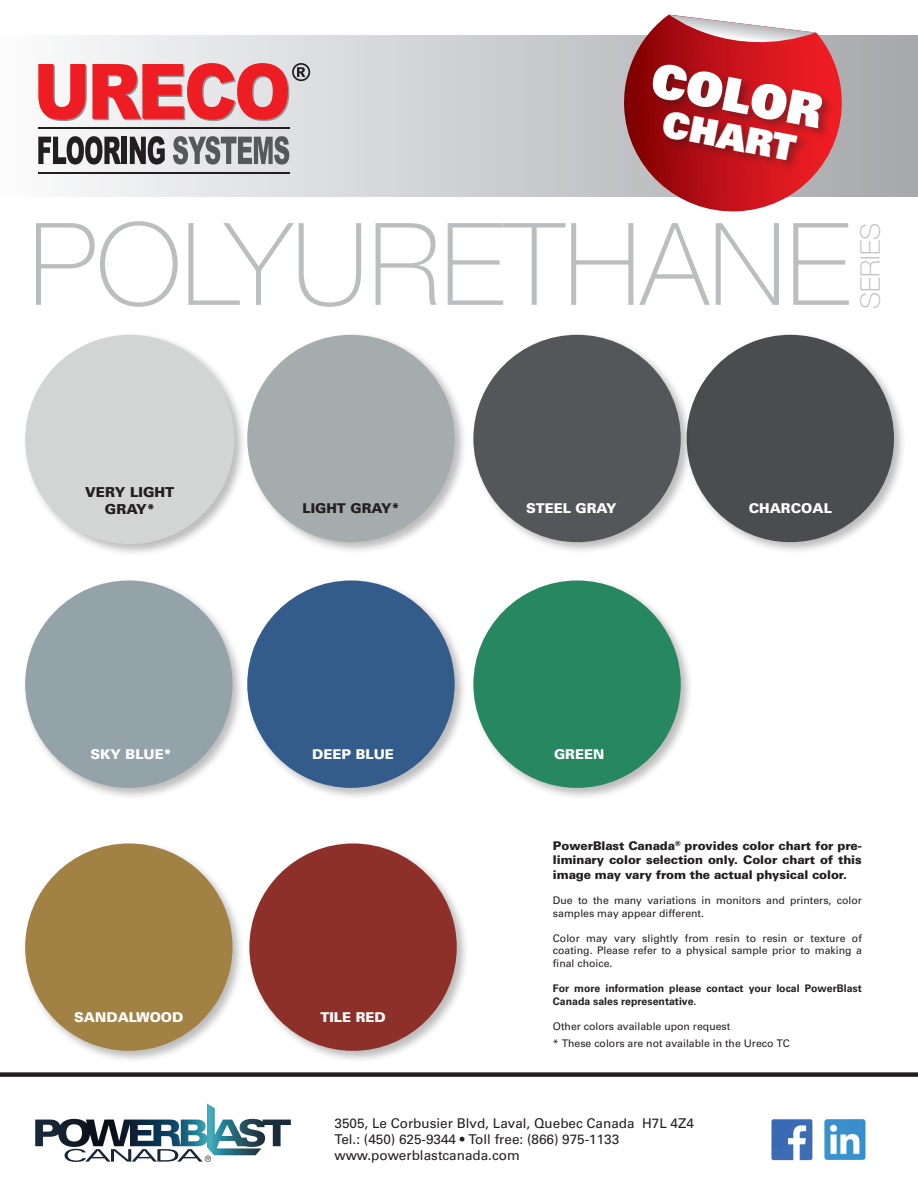
<style>
.page{position:relative;width:918px;height:1188px;background:#fff}
.page>*{position:absolute;margin:0;border:0;box-sizing:border-box;transform-origin:0 0}
.t1{font:100 114.45px "Helvetica Neue LT Std";color:#bcbdc0}
.t2{font:900 46.5px "Univers";color:#fff}
.t3{font:900 36px "Univers";color:#fff}
.t4{font:100 27px "Helvetica Neue LT Std";color:#bcbdc0}
.t5{font:900 13.8px/16.5px "Univers";color:#231f20;text-align:center}
.t6{font:13.5px/16.2px "Univers";color:#231f20}
.t7{font:900 13.5px "Univers";color:#fff}
.t8{font:900 13.5px "Univers";color:#231f20}
.t9{font:900 12px/14.4px "Univers";letter-spacing:-.01em;color:#231f20;text-align:justify}
.t10{font:10.5px/12.6px "Univers";color:#231f20}
.t11{font:700 10.5px/12.6px "Univers";color:#231f20}
.s1{font-size:13.8px}
</style>
<div class="page">
<svg style="left:38px;top:36px;width:880px;height:160px;background:#cfd0d2"></svg>
<svg style="left:622px;top:19px;width:222px;height:193px"></svg>
<svg style="left:663px;top:14px;width:170px;height:48px"></svg>
<div style="left:650px;top:62px;width:184px;height:110px;background:#231f20;opacity:.4"></div>
<div style="left:470px;top:577px;width:223px;height:223px;background:#231f20;opacity:.3"></div>
<div style="left:473px;top:580px;width:208px;height:208px;background:#268760;border-radius:50%"></div>
<div style="left:246px;top:840px;width:223px;height:223px;background:#231f20;opacity:.3"></div>
<div style="left:249px;top:843px;width:208px;height:208px;background:#8e302a;border-radius:50%"></div>
<div style="left:22px;top:840px;width:223px;height:223px;background:#231f20;opacity:.3"></div>
<div style="left:25px;top:843px;width:208px;height:208px;background:#a18144;border-radius:50%"></div>
<div style="left:244px;top:577px;width:223px;height:223px;background:#231f20;opacity:.3"></div>
<div style="left:247px;top:580px;width:208px;height:208px;background:#335c8a;border-radius:50%"></div>
<div style="left:684px;top:332px;width:223px;height:223px;background:#231f20;opacity:.3"></div>
<div style="left:687px;top:335px;width:207px;height:207px;background:#4b4c4d;border-radius:50%"></div>
<div style="left:22px;top:577px;width:223px;height:223px;background:#231f20;opacity:.3"></div>
<div style="left:25px;top:580px;width:208px;height:208px;background:#94a2aa;border-radius:50%"></div>
<div style="left:470px;top:332px;width:223px;height:223px;background:#231f20;opacity:.3"></div>
<div style="left:473px;top:335px;width:208px;height:207px;background:#54565a;border-radius:50%"></div>
<div style="left:244px;top:332px;width:223px;height:223px;background:#231f20;opacity:.3"></div>
<div style="left:247px;top:335px;width:208px;height:207px;background:#a4acae;border-radius:50%"></div>
<hr style="left:38px;top:127px;width:251px;height:1px;background:#231f20">
<hr style="left:38px;top:172px;width:251px;height:2px;background:#231f20">
<svg style="left:38px;top:136px;width:83px;height:29px"></svg>
<div style="left:122px;top:137px;width:5px;height:27px;background:#231f20"></div>
<svg style="left:130px;top:136px;width:35px;height:29px"></svg>
<svg style="left:173px;top:136px;width:116px;height:29px;background:#929394"></svg>
<svg style="left:38px;top:63px;width:272px;height:58px;background:#e57175"></svg>
<div style="left:23px;top:332px;width:224px;height:224px;background:#231f20;opacity:.3"></div>
<div style="left:25px;top:335px;width:209px;height:209px;background:#d2d5d4;border-radius:50%"></div>
<div style="left:0;top:1072px;width:918px;height:5px;background:#231f20"></div>
<img style="left:771px;top:1119px;width:42px;height:42px">
<img style="left:824px;top:1119px;width:42px;height:41px">
<svg style="left:35px;top:1104px;width:256px;height:58px"></svg>
<h2 class="t2" style="left:658px;top:49px;width:174px;rotate:11deg">COLOR</h2>
<h3 class="t3" style="left:668px;top:100px;width:136px;rotate:11deg">CHART</h3>
<h1 class="t1" style="left:29px;top:199px;width:823px">POLYURETHANE</h1>
<h3 class="t4" style="left:855px;top:309px;width:87px;rotate:-90deg">SERIES</h3>
<h3 class="t5" style="left:85px;top:484px;width:91px">VERY LIGHT<br>GRAY*</h3>
<p class="t7" style="left:90px;top:746px;width:83px">SKY BLUE<span class="s1">*</span></p>
<p class="t8" style="left:303px;top:500px;width:98px">LIGHT GRAY<span class="s1">*</span></p>
<p class="t7" style="left:526px;top:500px;width:92px">STEEL GRAY</p>
<p class="t7" style="left:312px;top:745px;width:83px">DEEP BLUE</p>
<p class="t7" style="left:554px;top:745px;width:52px">GREEN</p>
<p class="t7" style="left:749px;top:500px;width:85px">CHARCOAL</p>
<p class="t7" style="left:74px;top:1008px;width:111px">SANDALWOOD</p>
<p class="t7" style="left:320px;top:1008px;width:67px">TILE RED</p>
<p class="t9" style="left:553px;top:838px;width:310px">PowerBlast Canada<sup>®</sup> provides color chart for pre&shy;liminary color selection only. Color chart of this image may vary from the actual physical color.</p>
<p class="t10" style="left:553px;top:894px;width:310px">Due to the many variations in monitors and printers, color samples may appear different.</p>
<p class="t10" style="left:553px;top:932px;width:310px;text-align:justify">Color may vary slightly from resin to resin or texture of coating. Please refer to a physical sample prior to making a final choice.</p>
<p class="t11" style="left:553px;top:982px;width:310px">For more information please contact your local PowerBlast<br>Canada sales representative.</p>
<p class="t10" style="left:553px;top:1018px;width:238px;line-height:16.5px">Other colors available upon request<br>* These colors are not available in the Ureco TC</p>
<p class="t6" style="left:334px;top:1115px;width:361px">3505, Le Corbusier Blvd, Laval, Quebec Canada H7L 4Z4<br>Tel.: (450) 625-9344 • Toll free: (866) 975-1133 www.powerblastcanada.com</p>
</div>
